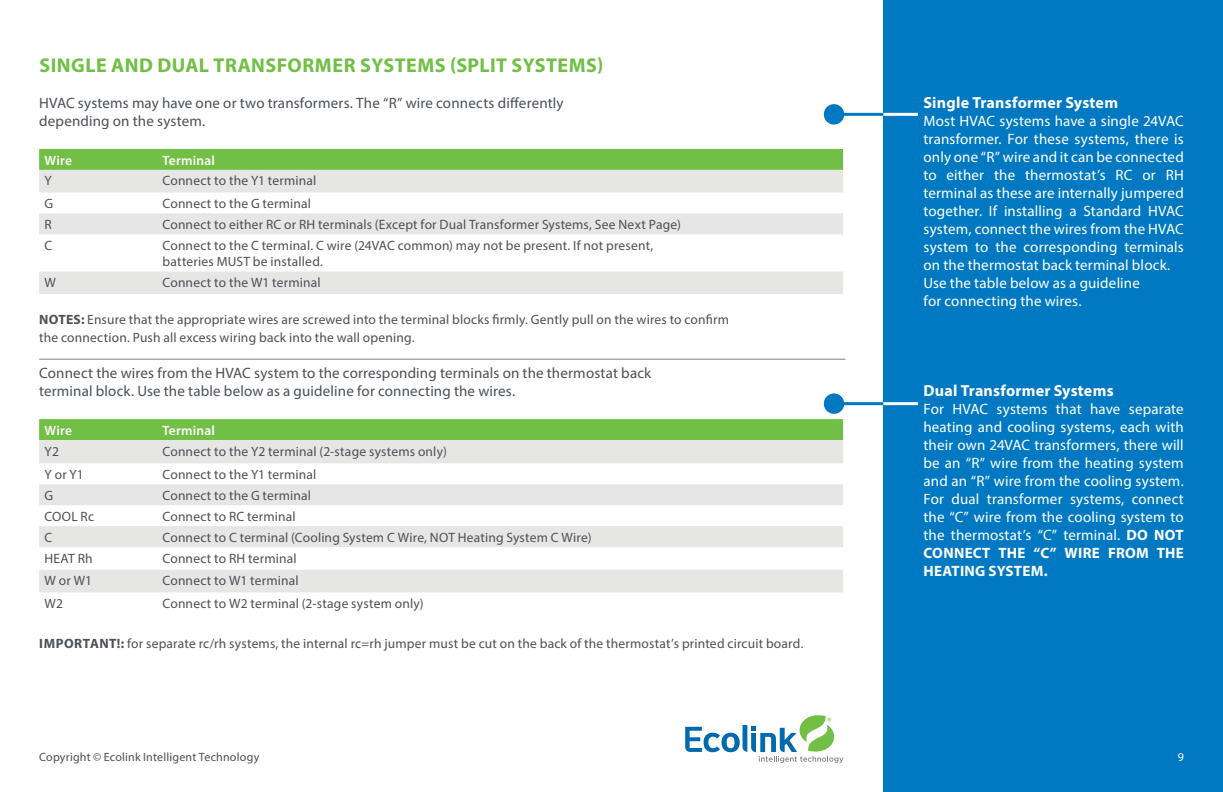
<style>
.page{position:relative;width:1223px;height:792px;background:#fff}
.page>*{position:absolute;margin:0;border:0;box-sizing:border-box;transform-origin:0 0}
.t1{font:700 20px "Myriad Pro";letter-spacing:.025em;color:#71bf44}
.t2{font:700 16px "Myriad Pro";letter-spacing:.015em;color:#fff}
.t3{font:15px/18px "Myriad Pro";letter-spacing:.01em;color:#fff}
.t4{font:15px/18px "Myriad Pro";letter-spacing:.01em;color:#4b5157}
.t5{font:13.6px/16.2px "Myriad Pro";letter-spacing:.015em;color:#4b5157}
.t6{font:600 13.6px "Myriad Pro";letter-spacing:.015em;color:#fff}
.t7{font:12px "Myriad Pro";letter-spacing:.015em;color:#4b5157}
.t8{font:12px "Myriad Pro";color:#fff}
.s1{font-weight:700}
</style>
<div class="page">
<div style="left:883px;top:0;width:340px;height:792px;background:#0079c2"></div>
<svg style="left:685px;top:715px;width:158px;height:47px"></svg>
<div style="left:39px;top:149px;width:804px;height:21px;background:#71bf44"></div>
<svg style="left:39px;top:170px;width:804px;height:124px;fill:#e6e6e4"></svg>
<div style="left:39px;top:419px;width:804px;height:21px;background:#71bf44"></div>
<svg style="left:39px;top:440px;width:804px;height:152px;fill:#e6e6e4"></svg>
<hr style="left:39px;top:358px;width:806px;height:1px;background:#7e8387">
<hr style="left:834px;top:113px;width:84px;height:3px;background:#0079c2">
<div style="left:824px;top:104px;width:20px;height:20px;background:#0079c2;border-radius:50%"></div>
<hr style="left:883px;top:113px;width:35px;height:3px;background:#fff">
<hr style="left:834px;top:402px;width:84px;height:3px;background:#0079c2">
<div style="left:824px;top:393px;width:20px;height:21px;background:#0079c2;border-radius:50%"></div>
<hr style="left:883px;top:402px;width:35px;height:3px;background:#fff">
<h1 class="t1" style="left:39px;top:52px;width:565px">SINGLE AND DUAL TRANSFORMER SYSTEMS (SPLIT SYSTEMS)</h1>
<p class="t4" style="left:39px;top:93px;width:526px">HVAC systems may have one or two transformers. The “R” wire connects differently depending on the system.</p>
<p class="t6" style="left:45px;top:151px;width:29px">Wire</p>
<p class="t6" style="left:163px;top:151px;width:54px">Terminal</p>
<p class="t5" style="left:45px;top:172px;width:9px">Y</p>
<p class="t5" style="left:163px;top:172px;width:155px">Connect to the Y1 terminal</p>
<p class="t5" style="left:45px;top:195px;width:10px">G</p>
<p class="t5" style="left:163px;top:195px;width:150px">Connect to the G terminal</p>
<p class="t5" style="left:45px;top:216px;width:9px">R</p>
<p class="t5" style="left:163px;top:216px;width:520px">Connect to either RC or RH terminals (Except for Dual Transformer Systems, See Next Page)</p>
<p class="t5" style="left:45px;top:237px;width:9px">C</p>
<p class="t5" style="left:163px;top:237px;width:492px">Connect to the C terminal. C wire (24VAC common) may not be present. If not present, batteries MUST be installed.</p>
<p class="t5" style="left:45px;top:274px;width:13px">W</p>
<p class="t5" style="left:163px;top:274px;width:160px">Connect to the W1 terminal</p>
<p class="t5" style="left:39px;top:310px;width:691px;line-height:18px"><span class="s1">NOTES:</span> Ensure that the appropriate wires are screwed into the terminal blocks firmly. Gently pull on the wires to confirm the connection. Push all excess wiring back into the wall opening.</p>
<p class="t4" style="left:39px;top:363px;width:614px">Connect the wires from the HVAC system to the corresponding terminals on the thermostat back terminal block. Use the table below as a guideline for connecting the wires.</p>
<p class="t6" style="left:45px;top:421px;width:29px">Wire</p>
<p class="t6" style="left:163px;top:421px;width:54px">Terminal</p>
<p class="t5" style="left:45px;top:442px;width:16px">Y2</p>
<p class="t5" style="left:163px;top:442px;width:286px">Connect to the Y2 terminal (2-stage systems only)</p>
<p class="t5" style="left:45px;top:466px;width:41px">Y or Y1</p>
<p class="t5" style="left:163px;top:466px;width:155px">Connect to the Y1 terminal</p>
<p class="t5" style="left:45px;top:487px;width:10px">G</p>
<p class="t5" style="left:163px;top:487px;width:150px">Connect to the G terminal</p>
<p class="t5" style="left:45px;top:508px;width:51px">COOL Rc</p>
<p class="t5" style="left:163px;top:508px;width:135px">Connect to RC terminal</p>
<p class="t5" style="left:45px;top:529px;width:9px">C</p>
<p class="t5" style="left:163px;top:529px;width:431px">Connect to C terminal (Cooling System C Wire, NOT Heating System C Wire)</p>
<p class="t5" style="left:45px;top:549px;width:50px">HEAT Rh</p>
<p class="t5" style="left:163px;top:549px;width:136px">Connect to RH terminal</p>
<p class="t5" style="left:45px;top:572px;width:49px">W or W1</p>
<p class="t5" style="left:163px;top:572px;width:138px">Connect to W1 terminal</p>
<p class="t5" style="left:45px;top:595px;width:20px">W2</p>
<p class="t5" style="left:163px;top:595px;width:263px">Connect to W2 terminal (2-stage system only)</p>
<p class="t5" style="left:39px;top:635px;width:766px"><span class="s1">IMPORTANT!:</span> for separate rc/rh systems, the internal rc=rh jumper must be cut on the back of the thermostat’s printed circuit board.</p>
<p class="t2" style="left:923px;top:92px;width:196px">Single Transformer System</p>
<p class="t3" style="left:923px;top:111px;width:262px">Most HVAC systems have a single 24VAC transformer. For these systems, there is only one “R” wire and it can be connected to either the thermostat’s RC or RH terminal as these are internally jumpered together. If installing a Standard HVAC system, connect the wires from the HVAC system to the corresponding terminals on the thermostat back terminal block.<br>Use the table below as a guideline<br>for connecting the wires.</p>
<p class="t2" style="left:923px;top:380px;width:192px">Dual Transformer Systems</p>
<p class="t3" style="left:923px;top:399px;width:262px;text-align:justify">For HVAC systems that have separate heating and cooling systems, each with their own 24VAC transformers, there will be an “R” wire from the heating system and an “R” wire from the cooling system.<br>For dual transformer systems, connect the “C” wire from the cooling system to the thermostat’s “C” terminal. <span class="s1">DO NOT CONNECT THE “C” WIRE FROM THE HEATING SYSTEM.</span></p>
<p class="t7" style="left:39px;top:749px;width:222px">Copyright © Ecolink Intelligent Technology</p>
<p class="t8" style="left:1178px;top:749px;width:8px">9</p>
</div>
